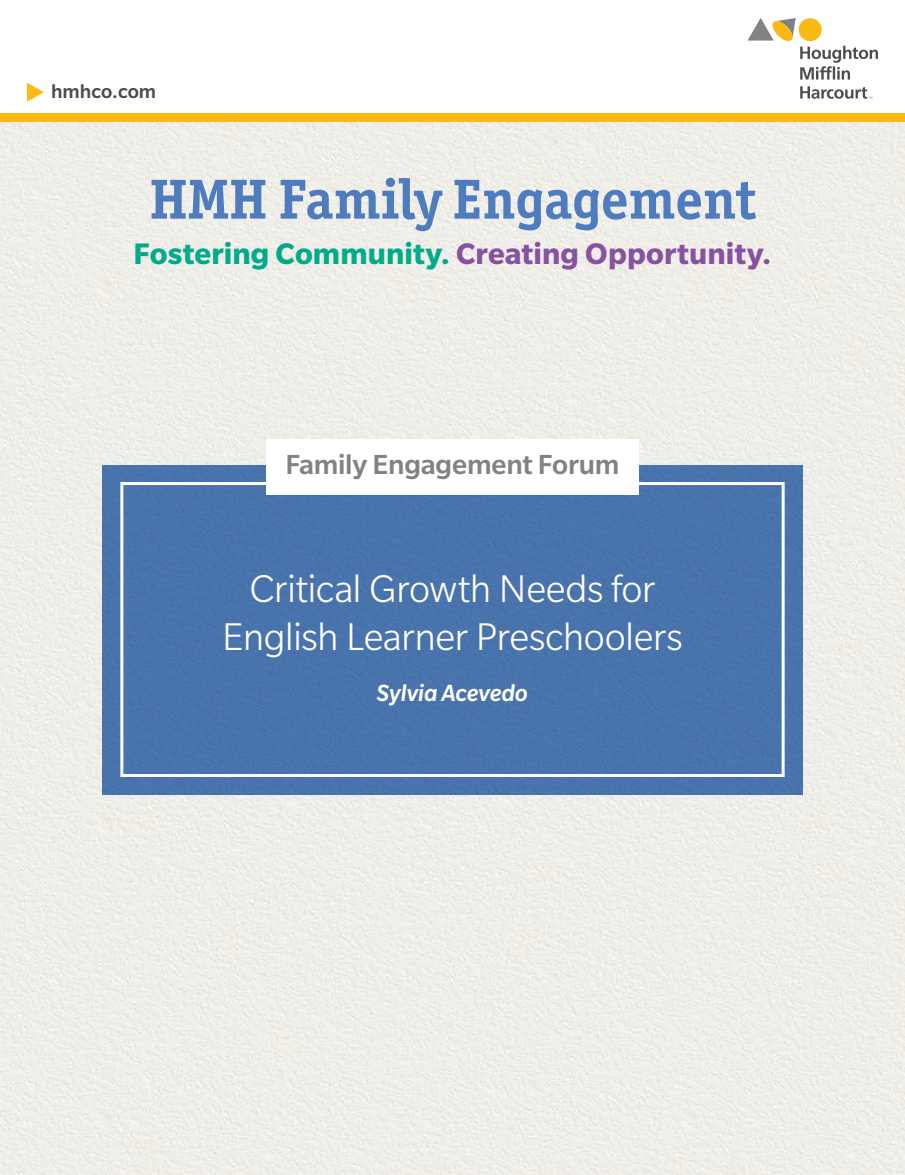
<style>
.page{position:relative;width:905px;height:1175px;background:#fff}
.page>*{position:absolute;margin:0;border:0;box-sizing:border-box;transform-origin:0 0}
.t1{font:700 56.55px "Officina Ser ITC Std";color:#4e7cbe}
.t2{font:300 42px/48px "Slate Pro";letter-spacing:-.015em;color:#fff;text-align:center}
.t3{font:700 32.25px "Slate Pro";letter-spacing:.005em;color:#8652a1}
.t4{font:500 30px "Slate Pro";letter-spacing:-.01em;color:#808285}
.t5{font:italic 500 25.5px "Slate Pro";letter-spacing:-.005em;color:#fff}
.t6{font:500 21px "Slate Pro";color:#4d4d4f}
.s1{color:#00ab89}
</style>
<div class="page">
<div style="left:0;top:122px;width:904px;height:1052px;background:#f0eee8"></div>
<div style="left:102px;top:465px;width:700px;height:329px;background:#4973ac"></div>
<div style="left:0;top:113px;width:904px;height:9px;background:#fdb913"></div>
<svg style="left:747px;top:18px;width:130px;height:62px"></svg>
<svg style="left:800px;top:86px;width:72px;height:13px"></svg>
<svg style="left:27px;top:83px;width:17px;height:19px"></svg>
<div style="left:120px;top:482px;width:664px;height:295px;border:3px solid #fff"></div>
<div style="left:266px;top:439px;width:372px;height:56px;background:#fff"></div>
<p class="t6" style="left:51px;top:80px;width:107px">hmhco.com</p>
<h1 class="t1" style="left:150px;top:165px;width:607px">HMH Family Engagement</h1>
<p class="t3" style="left:134px;top:236px;width:639px"><span class="s1">Fostering Community.</span> Creating Opportunity.</p>
<p class="t4" style="left:285px;top:448px;width:336px">Family Engagement Forum</p>
<p class="t2" style="left:222px;top:565px;width:462px">Critical Growth Needs for<br>English Learner Preschoolers</p>
<p class="t5" style="left:377px;top:679px;width:153px">Sylvia Acevedo</p>
</div>
